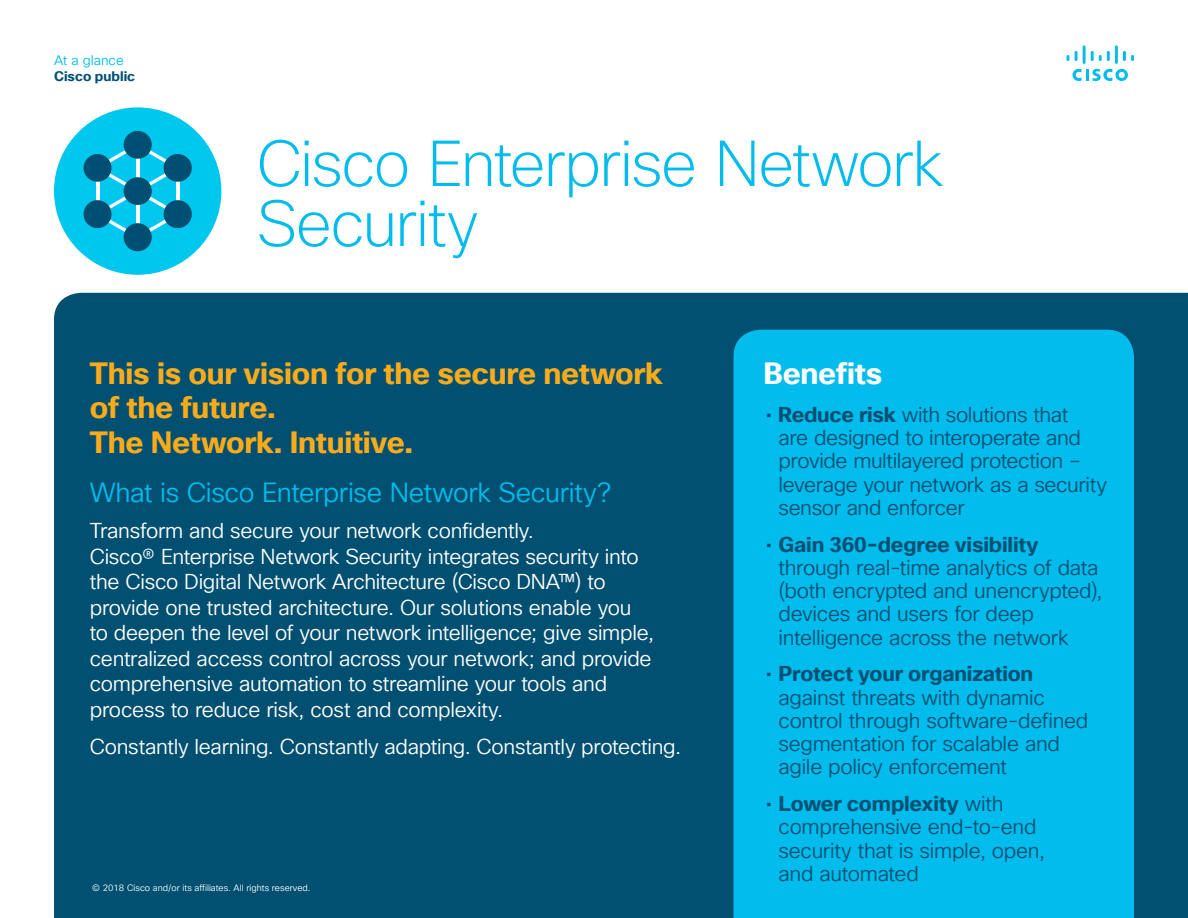
<style>
.page{position:relative;width:1188px;height:918px;background:#fff}
.page>*{position:absolute;margin:0;border:0;box-sizing:border-box;transform-origin:0 0}
.Title_Headline{font:200 63px/60px "Cisco Sans TT";letter-spacing:-.025em;color:#01bcec}
.Intro_Heading{font:700 30px/34.5px "Cisco Sans TT";letter-spacing:-.01em;color:#faab1a}
.Sidebar_Heading_Whit{font:700 30px "Cisco Sans TT";letter-spacing:-.01em;color:#fff}
.Subhead2_Blue{font:27px "Cisco Sans TT Light";letter-spacing:-.015em;color:#01bcec}
.t1{font:21px/23.2px "Cisco Sans TT Light";letter-spacing:-.015em;color:#005073}
.Intro{font:21px/25.5px "Cisco Sans TT Light";letter-spacing:-.015em;color:#fff}
.t2{font:700 13.5px "Cisco Sans TT";color:#005073}
.t3{font:13.5px "Cisco Sans TT Light";color:#01bcec}
.Footer_white{font:9px "Cisco Sans TT Light";color:#fff}
.s1{font-family:"Cisco Sans TT"}
.s2{font-family:"Cisco Sans TT";font-weight:700}
</style>
<div class="page">
<svg style="left:1073px;top:69px;width:55px;height:12px"></svg>
<svg style="left:1067px;top:55px;width:2px;height:6px"></svg>
<svg style="left:1075px;top:51px;width:3px;height:10px"></svg>
<hr style="left:1083px;top:45px;width:3px;height:19px;background:#01bcec">
<svg style="left:1091px;top:51px;width:19px;height:10px"></svg>
<hr style="left:1115px;top:45px;width:3px;height:19px;background:#01bcec">
<svg style="left:1123px;top:51px;width:11px;height:10px"></svg>
<div style="left:54px;top:293px;width:1134px;height:625px;background:#015072"></div>
<div style="left:734px;top:330px;width:400px;height:588px;background:#01bcec"></div>
<div style="left:54px;top:107px;width:167px;height:168px;background:#00c7ed;border-radius:50%"></div>
<div style="left:124px;top:131px;width:28px;height:28px;background:#004f73;border-radius:50%"></div>
<div style="left:124px;top:223px;width:28px;height:28px;background:#004f73;border-radius:50%"></div>
<svg style="left:83px;top:143px;width:109px;height:96px"></svg>
<p class="t3" style="left:54px;top:51px;width:71px">At a glance</p>
<p class="t2" style="left:54px;top:67px;width:83px">Cisco public</p>
<p class="Title_Headline" style="left:257px;top:136px;width:688px">Cisco Enterprise Network<br>Security</p>
<p class="Intro_Heading" style="left:90px;top:357px;width:574px">This is our vision for the secure network of the future.<br>The Network. Intuitive.</p>
<p class="Subhead2_Blue" style="left:90px;top:475px;width:523px">What is Cisco Enterprise Network Security?</p>
<p class="Intro" style="left:90px;top:519px;width:566px">Transform and secure your network confidently.<br>Cisco® Enterprise Network Security integrates security into the Cisco Digital Network Architecture (Cisco DNA™) to provide one trusted architecture. Our solutions enable you to deepen the level of your network intelligence; give simple, centralized access control across your network; and provide comprehensive automation to streamline your tools and process to reduce risk, cost and complexity.</p>
<p class="Intro" style="left:90px;top:735px;width:593px">Constantly learning. Constantly adapting. Constantly protecting.</p>
<p class="Footer_white" style="left:92px;top:882px;width:220px">© 2018 Cisco and/or its affiliates. All rights reserved.</p>
<p class="Sidebar_Heading_Whit" style="left:764px;top:353px;width:121px">Benefits</p>
<p class="t1" style="left:778px;top:404px;width:330px;text-indent:-13px"><span class="s1">•</span> <span class="s2">Reduce risk</span> with solutions that<br>are designed to interoperate and provide multilayered protection – leverage your network as a security sensor and enforcer</p>
<p class="t1" style="left:778px;top:533px;width:326px;text-indent:-13px"><span class="s1">•</span> <span class="s2">Gain 360-degree visibility </span>through real-time analytics of data (both encrypted and unencrypted), devices and users for deep intelligence across the network</p>
<p class="t1" style="left:778px;top:663px;width:311px;text-indent:-13px"><span class="s1">•</span> <span class="s2">Protect your organization </span>against threats with dynamic control through software-defined segmentation for scalable and agile policy enforcement</p>
<p class="t1" style="left:778px;top:793px;width:268px;text-indent:-13px"><span class="s1">•</span> <span class="s2">Lower complexity</span> with comprehensive end-to-end security that is simple, open, and automated</p>
</div>
